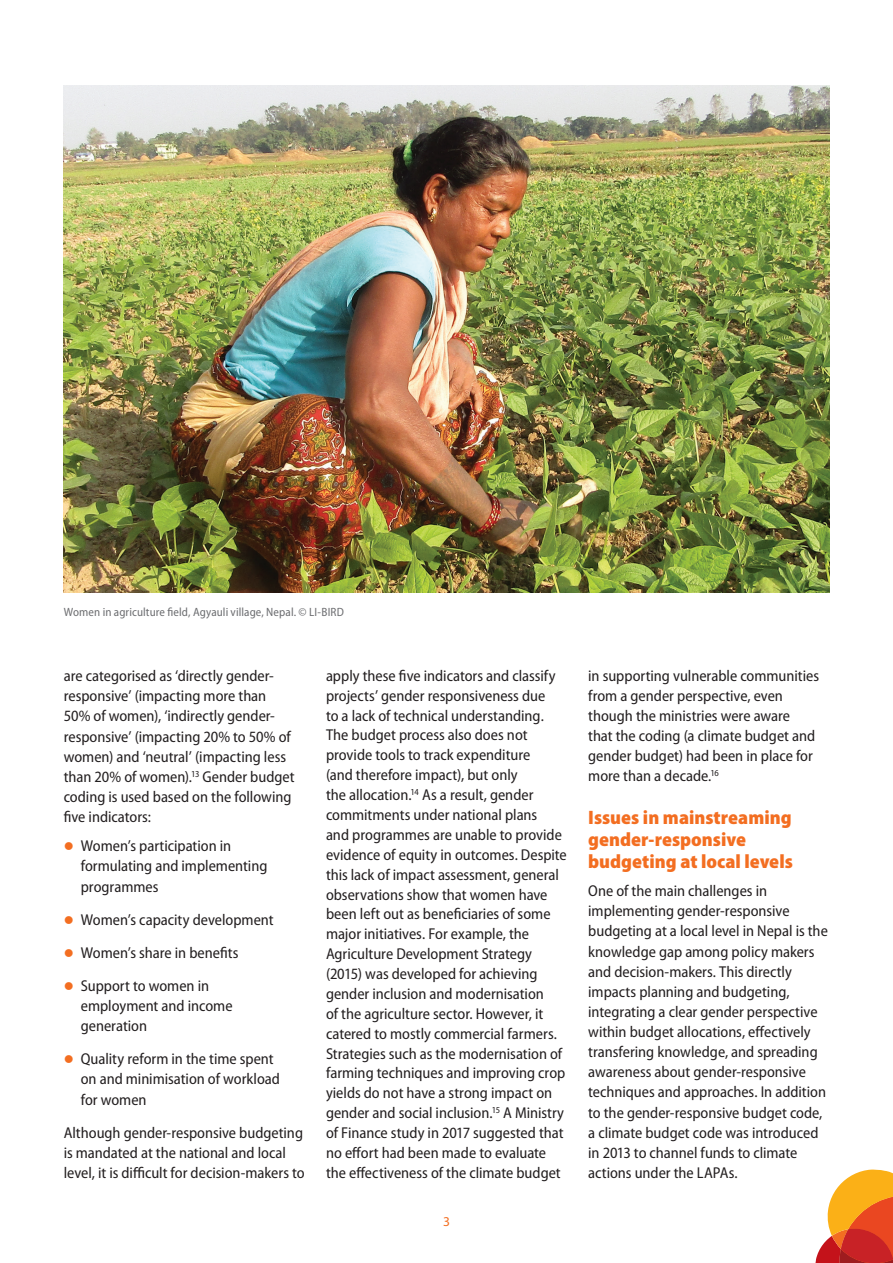
<style>
.page{position:relative;width:893px;height:1263px;background:#fff}
.page>*{position:absolute;margin:0;border:0;box-sizing:border-box;transform-origin:0 0}
.t1{font:900 semi-condensed 19.5px/21.6px "Myriad Pro";color:#f36e21}
.t2{font:semi-condensed 15.75px/20px "Myriad Pro";color:#231f20}
.t3{font:13.5px "Myriad Pro";color:#f36e21}
.t4{font:semi-condensed 12px "Myriad Pro";letter-spacing:.01em;color:#6c6d70}
.s1{color:#f36e21}
</style>
<div class="page">
<svg style="left:815px;top:1169px;width:78px;height:94px"></svg>
<img style="left:64px;top:85px;width:765px;height:507px">
<p class="t4" style="left:64px;top:606px;width:282px">Women in agriculture field, Agyauli village, Nepal. © LI-BIRD</p>
<p class="t2" style="left:64px;top:666px;width:232px">are categorised as ‘directly gender&shy;responsive’ (impacting more than 50% of women), ‘indirectly gender&shy;responsive’ (impacting 20% to 50% of women) and ‘neutral’ (impacting less than 20% of women).<sup>13</sup> Gender budget coding is used based on the following five indicators:</p>
<p class="t2" style="left:81px;top:836px;width:188px;line-height:20.4px;text-indent:-17px"><span class="s1">●</span> Women’s participation in formulating and implementing programmes</p>
<p class="t2" style="left:64px;top:910px;width:211px"><span class="s1">●</span> Women’s capacity development</p>
<p class="t2" style="left:64px;top:943px;width:176px"><span class="s1">●</span> Women’s share in benefits</p>
<p class="t2" style="left:81px;top:976px;width:153px;text-indent:-17px"><span class="s1">●</span> Support to women in employment and income generation</p>
<p class="t2" style="left:81px;top:1049px;width:201px;text-indent:-17px"><span class="s1">●</span> Quality reform in the time spent on and minimisation of workload for women</p>
<p class="t2" style="left:64px;top:1122px;width:242px">Although gender-responsive budgeting is mandated at the national and local level, it is difficult for decision-makers to</p>
<p class="t2" style="left:326px;top:666px;width:242px">apply these five indicators and classify projects’ gender responsiveness due<br>to a lack of technical understanding.<br>The budget process also does not provide tools to track expenditure<br>(and therefore impact), but only<br>the allocation.<sup>14</sup> As a result, gender commitments under national plans<br>and programmes are unable to provide evidence of equity in outcomes. Despite this lack of impact assessment, general observations show that women have been left out as beneficiaries of some major initiatives. For example, the Agriculture Development Strategy (2015) was developed for achieving gender inclusion and modernisation<br>of the agriculture sector. However, it catered to mostly commercial farmers.<br>Strategies such as the modernisation of farming techniques and improving crop yields do not have a strong impact on gender and social inclusion.<sup>15</sup> A Ministry of Finance study in 2017 suggested that no effort had been made to evaluate the effectiveness of the climate budget</p>
<p class="t2" style="left:588px;top:666px;width:232px">in supporting vulnerable communities from a gender perspective, even though the ministries were aware<br>that the coding (a climate budget and gender budget) had been in place for more than a decade.<sup>16</sup></p>
<p class="t1" style="left:588px;top:807px;width:206px">Issues in mainstreaming gender-responsive budgeting at local levels</p>
<p class="t2" style="left:588px;top:881px;width:241px">One of the main challenges in implementing gender-responsive budgeting at a local level in Nepal is the knowledge gap among policy makers and decision-makers. This directly impacts planning and budgeting, integrating a clear gender perspective within budget allocations, effectively transfering knowledge, and spreading awareness about gender-responsive techniques and approaches. In addition to the gender-responsive budget code, a climate budget code was introduced in 2013 to channel funds to climate actions under the LAPAs.</p>
<p class="t3" style="left:443px;top:1213px;width:8px">3</p>
</div>
